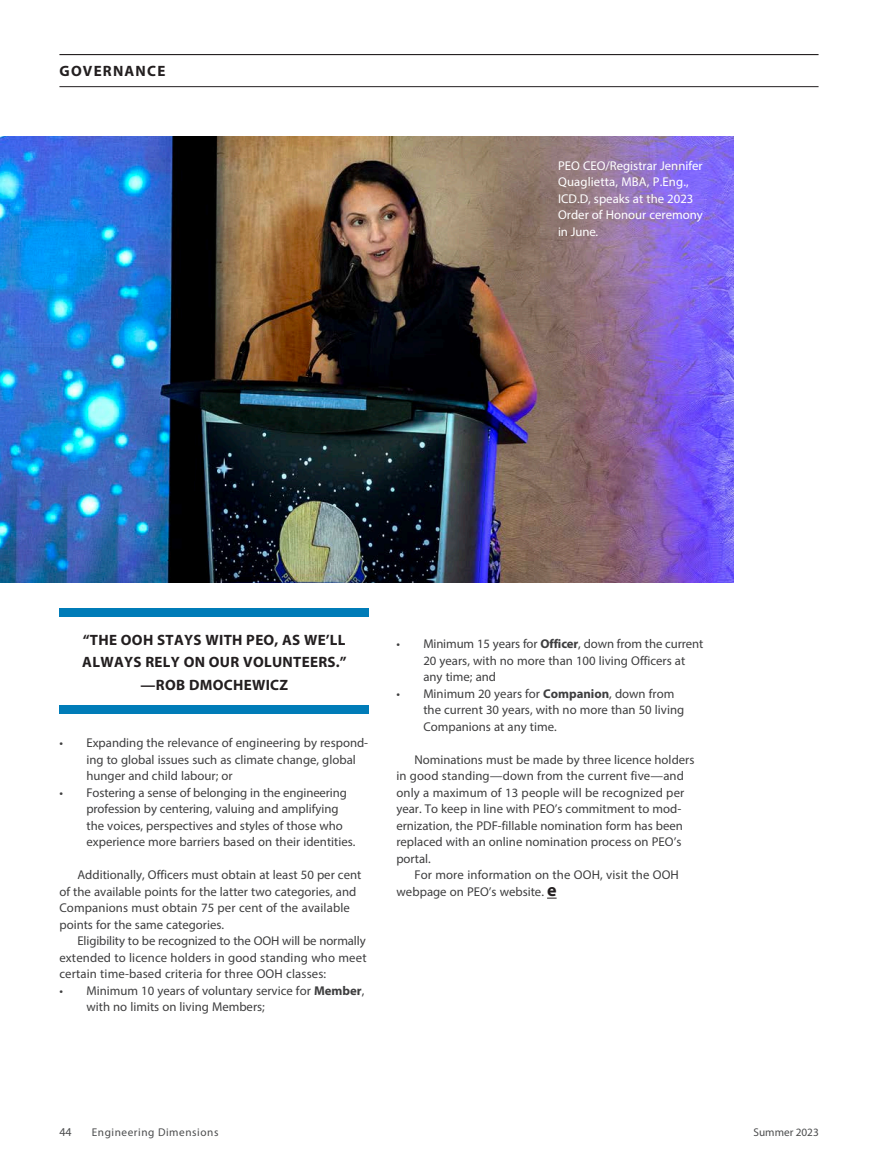
<style>
.page{position:relative;width:878px;height:1175px;background:#fff}
.page>*{position:absolute;margin:0;border:0;box-sizing:border-box;transform-origin:0 0}
.t1{font:700 15px/22.5px "Myriad Pro";letter-spacing:.02em;color:#231f20;text-align:center}
.t2{font:700 15px "Myriad Pro";letter-spacing:.08em;color:#231f20}
.t3{font:12.75px/16.5px "Myriad Pro";color:#3e3e3f}
.t4{font:12.75px/16.5px "Myriad Pro";color:#fff}
.t5{font:12px "Myriad Pro";color:#4b4c4d}
.t6{font:11.25px "Myriad Pro";letter-spacing:.05em;color:#4b4c4d}
.t7{font:11.25px "Myriad Pro";color:#4b4c4d}
.s1{font-weight:700}
.s2{font-weight:700;font-size:18px;color:#231f20}
</style>
<div class="page">
<hr style="left:59px;top:54px;width:759px;height:1px;background:#231f20">
<hr style="left:59px;top:86px;width:759px;height:1px;background:#231f20">
<img style="left:0;top:136px;width:733px;height:446px">
<div style="left:59px;top:608px;width:310px;height:8px;background:#007cb8"></div>
<div style="left:59px;top:705px;width:310px;height:9px;background:#007cb8"></div>
<p class="t2" style="left:60px;top:62px;width:107px">GOVERNANCE</p>
<p class="t4" style="left:558px;top:157px;width:146px">PEO CEO/Registrar Jennifer<br>Quaglietta, MBA, P.Eng.,<br>ICD.D, speaks at the 2023<br>Order of Honour ceremony in June.</p>
<p class="t1" style="left:82px;top:628px;width:266px">“THE OOH STAYS WITH PEO, AS WE’LL<br>ALWAYS RELY ON OUR VOLUNTEERS.” —ROB DMOCHEWICZ</p>
<p class="t3" style="left:86px;top:734px;width:283px;text-indent:-27px">• Expanding the relevance of engineering by respond&shy;ing to global issues such as climate change, global hunger and child labour; or</p>
<p class="t3" style="left:86px;top:784px;width:270px;text-indent:-27px">• Fostering a sense of belonging in the engineering profession by centering, valuing and amplifying the voices, perspectives and styles of those who experience more barriers based on their identities.</p>
<p class="t3" style="left:59px;top:866px;width:303px;text-indent:18px">Additionally, Officers must obtain at least 50 per cent of the available points for the latter two categories, and Companions must obtain 75 per cent of the available points for the same categories.</p>
<p class="t3" style="left:59px;top:932px;width:308px;text-align:justify;text-indent:18px">Eligibility to be recognized to the OOH will be normally extended to licence holders in good standing who meet certain time-based criteria for three OOH classes:</p>
<p class="t3" style="left:86px;top:982px;width:279px;text-indent:-27px">• Minimum 10 years of voluntary service for <span class="s1">Member</span>, with no limits on living Members;</p>
<p class="t3" style="left:423px;top:635px;width:281px;text-indent:-27px">• Minimum 15 years for <span class="s1">Officer</span>, down from the current<br>20 years, with no more than 100 living Officers at any time; and</p>
<p class="t3" style="left:423px;top:685px;width:262px;text-indent:-27px">• Minimum 20 years for <span class="s1">Companion</span>, down from the current 30 years, with no more than 50 living<br>Companions at any time.</p>
<p class="t3" style="left:396px;top:751px;width:299px;text-indent:18px">Nominations must be made by three licence holders in good standing—down from the current five—and only a maximum of 13 people will be recognized per year. To keep in line with PEO’s commitment to mod&shy;ernization, the PDF-fillable nomination form has been replaced with an online nomination process on PEO’s portal.</p>
<p class="t3" style="left:396px;top:866px;width:284px;text-indent:18px">For more information on the OOH, visit the OOH webpage on PEO’s website. <span class="s2">e</span></p>
<p class="t5" style="left:59px;top:1124px;width:14px">44</p>
<p class="t6" style="left:92px;top:1125px;width:128px">Engineering Dimensions</p>
<p class="t7" style="left:753px;top:1125px;width:67px">Summer 2023</p>
</div>
